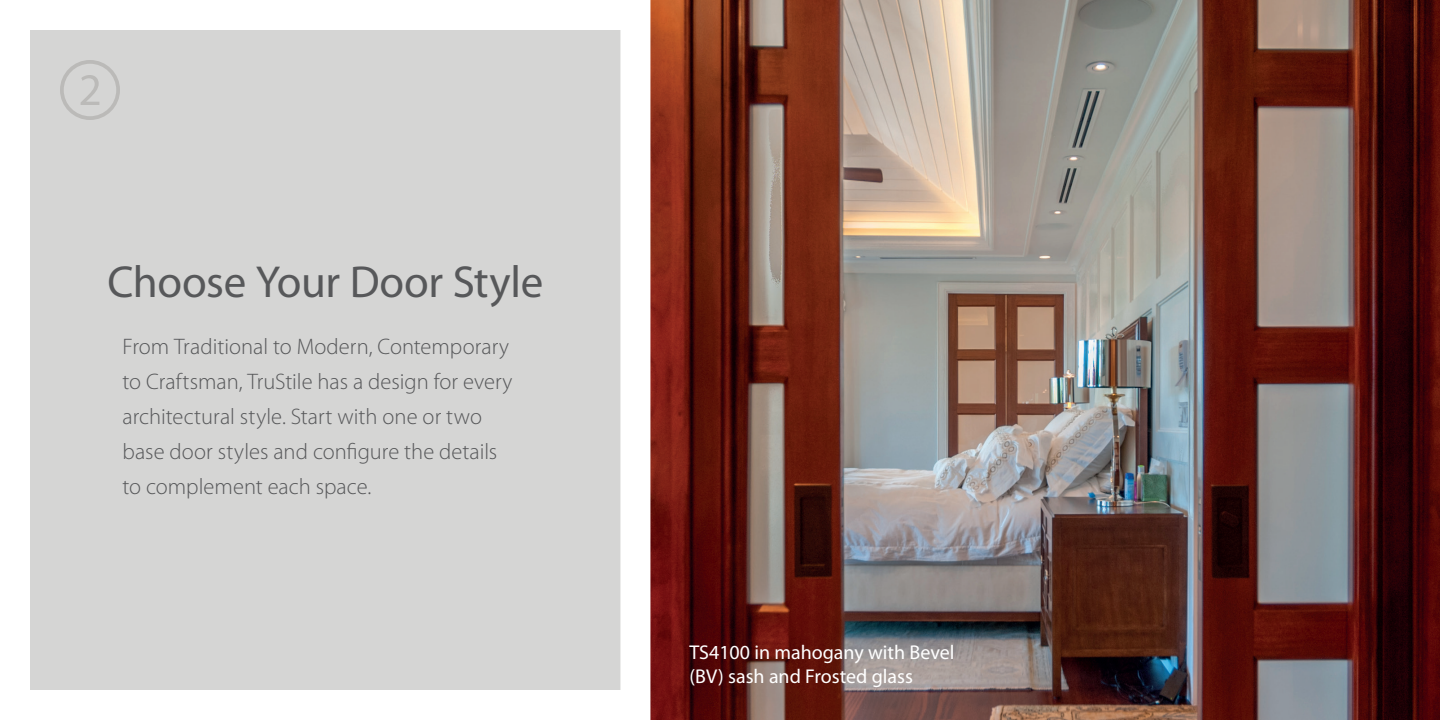
<style>
.page{position:relative;width:1440px;height:720px;background:#fff}
.page>*{position:absolute;margin:0;border:0;box-sizing:border-box;transform-origin:0 0}
.heading_1{font:45px "Myriad Pro";letter-spacing:-.01em;color:#57585a}
._80__body_text{font:300 22.5px/35px "Myriad Pro";color:#57585a}
.Image_caption{font:20px/24px "Myriad Pro";color:#fff}
</style>
<div class="page">
<img style="left:650px;top:0;width:790px;height:720px">
<div style="left:15px;top:15px;width:620px;height:690px;background:#d5d5d4"></div>
<div style="left:0;top:0;width:650px;height:720px;border:30px solid #fff"></div>
<svg style="left:81px;top:75px;width:18px;height:30px"></svg>
<div style="left:60px;top:60px;width:60px;height:60px;border:4px solid #bbbab8;border-radius:50%"></div>
<p class="heading_1" style="left:108px;top:254px;width:437px">Choose Your Door Style</p>
<p class="_80__body_text" style="left:122px;top:329px;width:391px">From Traditional to Modern, Contemporary to Craftsman, TruStile has a design for every architectural style. Start with one or two base door styles and configure the details to complement each space.</p>
<p class="Image_caption" style="left:689px;top:639px;width:267px">TS4100 in mahogany with Bevel (BV) sash and Frosted glass</p>
</div>
